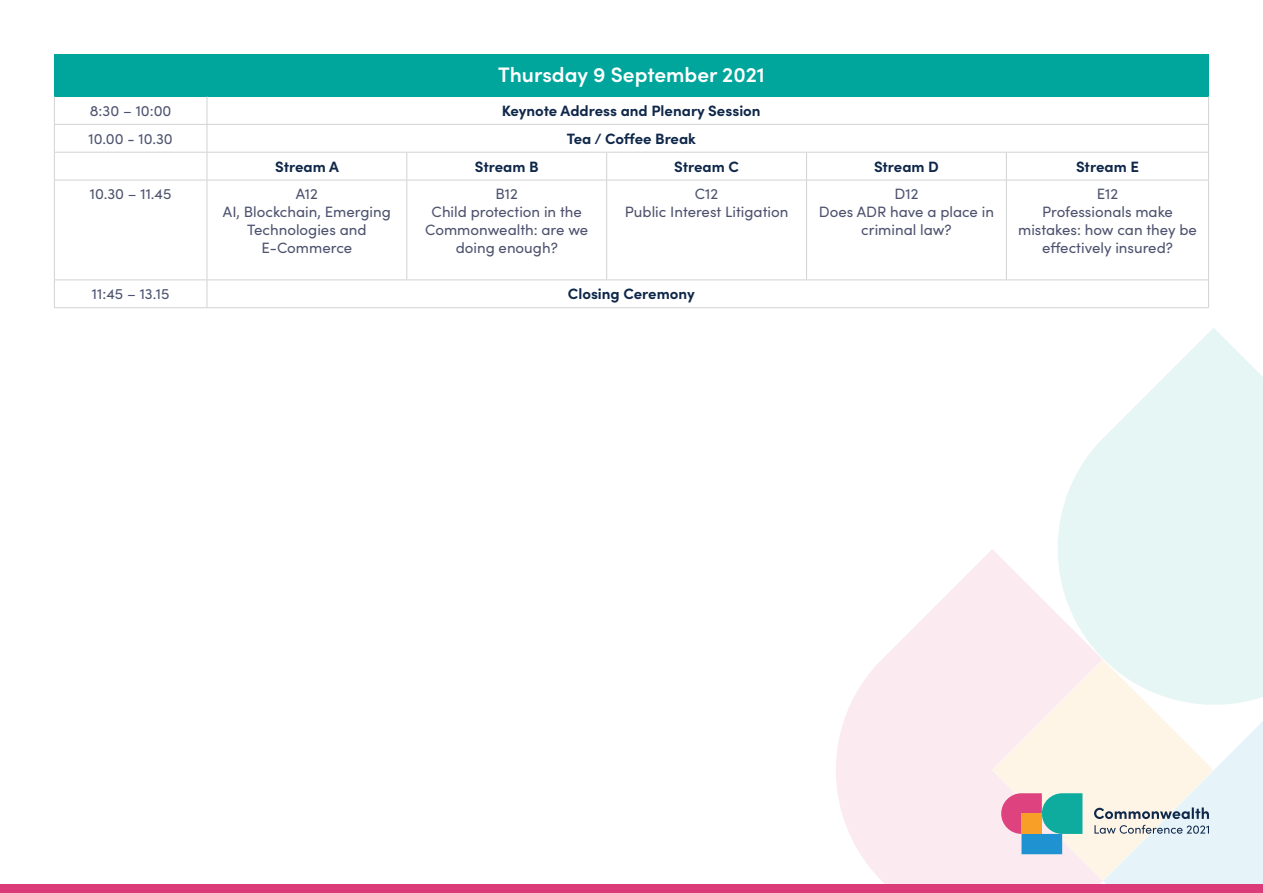
<style>
.page{position:relative;width:1263px;height:893px;background:#fff}
.page>*{position:absolute;margin:0;border:0;box-sizing:border-box;transform-origin:0 0}
.t1{font:600 21px "Sofia Pro";color:#fff}
.t2{font:15px/18px "Sofia Pro";color:#4d526e;text-align:center}
.t3{font:700 15px "Sofia Pro";color:#0f284a}
</style>
<div class="page">
<svg style="left:836px;top:549px;width:258px;height:335px;fill:#fbebf1"></svg>
<svg style="left:1042px;top:328px;width:221px;height:331px;fill:#e6f6f5"></svg>
<svg style="left:992px;top:659px;width:102px;height:222px;background:#fbefec"></svg>
<div style="left:0;top:884px;width:1263px;height:9px;background:#db3b78"></div>
<div style="left:54px;top:54px;width:1154px;height:43px;background:#00a69c"></div>
<hr style="left:54px;top:124px;width:153px;height:1px;background:#d1d2d4">
<hr style="left:207px;top:124px;width:200px;height:1px;background:#d1d2d4">
<hr style="left:407px;top:124px;width:200px;height:1px;background:#d1d2d4">
<hr style="left:607px;top:124px;width:199px;height:1px;background:#d1d2d4">
<hr style="left:806px;top:124px;width:200px;height:1px;background:#d1d2d4">
<hr style="left:1006px;top:124px;width:203px;height:1px;background:#d1d2d4">
<hr style="left:54px;top:152px;width:153px;height:1px;background:#d1d2d4">
<hr style="left:207px;top:152px;width:200px;height:1px;background:#d1d2d4">
<svg style="left:207px;top:97px;width:1px;height:83px"></svg>
<hr style="left:407px;top:152px;width:200px;height:1px;background:#d1d2d4">
<svg style="left:406px;top:153px;width:1px;height:27px"></svg>
<hr style="left:607px;top:152px;width:199px;height:1px;background:#d1d2d4">
<svg style="left:606px;top:153px;width:1px;height:27px"></svg>
<hr style="left:806px;top:152px;width:200px;height:1px;background:#d1d2d4">
<svg style="left:806px;top:153px;width:1px;height:27px"></svg>
<hr style="left:1006px;top:152px;width:203px;height:1px;background:#d1d2d4">
<hr style="left:54px;top:180px;width:153px;height:1px;background:#d1d2d4">
<hr style="left:207px;top:180px;width:200px;height:1px;background:#d1d2d4">
<hr style="left:207px;top:180px;width:1px;height:99px;background:#d1d2d4">
<hr style="left:407px;top:180px;width:200px;height:1px;background:#d1d2d4">
<hr style="left:406px;top:180px;width:1px;height:99px;background:#d1d2d4">
<hr style="left:607px;top:180px;width:199px;height:1px;background:#d1d2d4">
<hr style="left:606px;top:180px;width:1px;height:99px;background:#d1d2d4">
<hr style="left:806px;top:180px;width:200px;height:1px;background:#d1d2d4">
<hr style="left:806px;top:180px;width:1px;height:99px;background:#d1d2d4">
<hr style="left:1006px;top:180px;width:203px;height:1px;background:#d1d2d4">
<svg style="left:207px;top:280px;width:1px;height:27px"></svg>
<svg style="left:54px;top:97px;width:1px;height:83px"></svg>
<svg style="left:1006px;top:153px;width:1px;height:27px"></svg>
<svg style="left:1208px;top:97px;width:1px;height:83px"></svg>
<hr style="left:54px;top:180px;width:1px;height:99px;background:#d1d2d4">
<hr style="left:1006px;top:180px;width:1px;height:99px;background:#d1d2d4">
<hr style="left:1208px;top:180px;width:1px;height:99px;background:#d1d2d4">
<hr style="left:54px;top:279px;width:153px;height:1px;background:#d1d2d4">
<svg style="left:54px;top:280px;width:1px;height:27px"></svg>
<hr style="left:207px;top:279px;width:200px;height:1px;background:#d1d2d4">
<hr style="left:407px;top:279px;width:200px;height:1px;background:#d1d2d4">
<hr style="left:607px;top:279px;width:199px;height:1px;background:#d1d2d4">
<hr style="left:806px;top:279px;width:200px;height:1px;background:#d1d2d4">
<hr style="left:1006px;top:279px;width:203px;height:1px;background:#d1d2d4">
<svg style="left:1208px;top:280px;width:1px;height:27px"></svg>
<hr style="left:54px;top:307px;width:153px;height:1px;background:#d1d2d4">
<hr style="left:207px;top:307px;width:200px;height:1px;background:#d1d2d4">
<hr style="left:407px;top:307px;width:200px;height:1px;background:#d1d2d4">
<hr style="left:607px;top:307px;width:199px;height:1px;background:#d1d2d4">
<hr style="left:806px;top:307px;width:200px;height:1px;background:#d1d2d4">
<hr style="left:1006px;top:307px;width:203px;height:1px;background:#d1d2d4">
<svg style="left:1001px;top:793px;width:81px;height:61px;background:#80a0b4"></svg>
<div style="left:1021px;top:814px;width:21px;height:20px;background:#f89f28"></div>
<svg style="left:1094px;top:659px;width:169px;height:225px;background:#edf2ef"></svg>
<p class="t1" style="left:498px;top:59px;width:268px">Thursday 9 September 2021</p>
<p class="t2" style="left:90px;top:101px;width:83px">8:30 – 10:00</p>
<p class="t3" style="left:502px;top:99px;width:260px">Keynote Address and Plenary Session</p>
<p class="t2" style="left:89px;top:129px;width:86px">10.00 - 10.30</p>
<p class="t3" style="left:567px;top:127px;width:131px">Tea / Coffee Break</p>
<p class="t3" style="left:275px;top:155px;width:65px">Stream A</p>
<p class="t3" style="left:475px;top:155px;width:65px">Stream B</p>
<p class="t3" style="left:674px;top:155px;width:66px">Stream C</p>
<p class="t3" style="left:874px;top:155px;width:66px">Stream D</p>
<p class="t3" style="left:1076px;top:155px;width:64px">Stream E</p>
<p class="t2" style="left:90px;top:184px;width:83px">10.30 – 11.45</p>
<p class="t2" style="left:296px;top:184px;width:23px">A12</p>
<p class="t2" style="left:223px;top:202px;width:169px">AI, Blockchain, Emerging<br>Technologies and<br>E-Commerce</p>
<p class="t2" style="left:695px;top:184px;width:25px">C12</p>
<p class="t2" style="left:625px;top:202px;width:165px">Public Interest Litigation</p>
<p class="t2" style="left:495px;top:184px;width:24px">B12</p>
<p class="t2" style="left:425px;top:202px;width:165px">Child protection in the<br>Commonwealth: are we doing enough?</p>
<p class="t2" style="left:894px;top:184px;width:25px">D12</p>
<p class="t2" style="left:819px;top:202px;width:177px">Does ADR have a place in criminal law?</p>
<p class="t2" style="left:1097px;top:184px;width:23px">E12</p>
<p class="t2" style="left:1018px;top:202px;width:180px">Professionals make mistakes: how can they be effectively insured?</p>
<p class="t2" style="left:92px;top:284px;width:79px">11:45 – 13.15</p>
<p class="t3" style="left:568px;top:282px;width:128px">Closing Ceremony</p>
</div>
